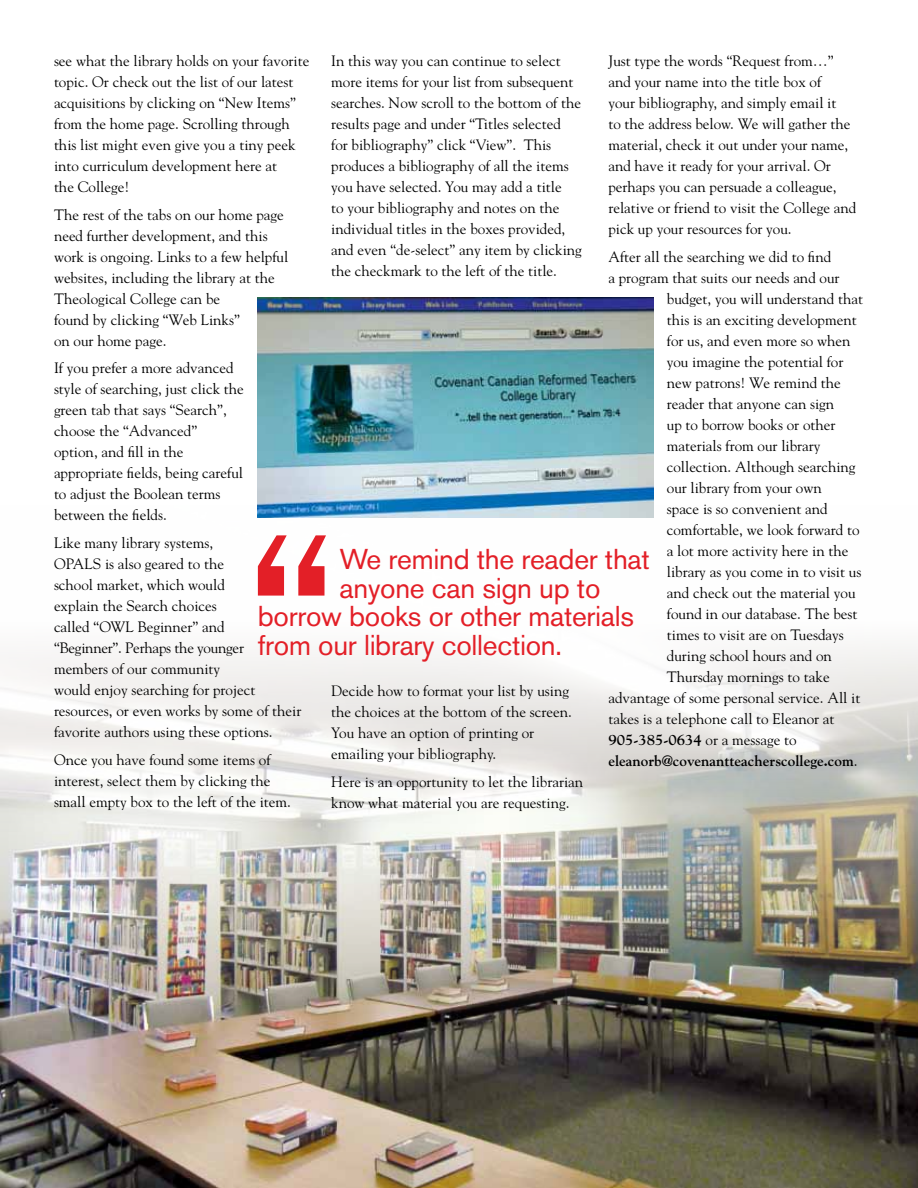
<style>
.page{position:relative;width:918px;height:1188px;background:#fff}
.page>*{position:absolute;margin:0;border:0;box-sizing:border-box;transform-origin:0 0}
.t1{font:28.5px "Akzidenz Grotesk BE";letter-spacing:-.01em;color:#e31f27}
.t2{font:15px/21px "Goudy";color:#000}
.t3{font:700 15px "Goudy";color:#000}
.s1{font-weight:400}
</style>
<div class="page">
<img style="left:0;top:506px;width:918px;height:682px">
<img style="left:258px;top:297px;width:395px;height:220px">
<svg style="left:258px;top:535px;width:68px;height:61px"></svg>
<p class="t2" style="left:54px;top:50px;width:257px">see what the library holds on your favorite topic. Or check out the list of our latest acquisitions by clicking on “New Items” from the home page. Scrolling through this list might even give you a tiny peek into curriculum development here at<br>the College!</p>
<p class="t2" style="left:54px;top:203px;width:236px">The rest of the tabs on our home page need further development, and this work is ongoing. Links to a few helpful websites, including the library at the<br>Theological College can be<br>found by clicking “Web Links”<br>on our home page.</p>
<p class="t2" style="left:54px;top:357px;width:191px">If you prefer a more advanced style of searching, just click the green tab that says “Search”, choose the “Advanced” option, and fill in the appropriate fields, being careful to adjust the Boolean terms between the fields.</p>
<p class="t2" style="left:54px;top:532px;width:249px">Like many library systems,<br>OPALS is also geared to the<br>school market, which would<br>explain the Search choices<br>called “OWL Beginner” and<br>“Beginner”. Perhaps the younger members of our community<br>would enjoy searching for project resources, or even works by some of their favorite authors using these options.</p>
<p class="t2" style="left:54px;top:749px;width:239px">Once you have found some items of interest, select them by clicking the small empty box to the left of the item.</p>
<p class="t2" style="left:331px;top:50px;width:252px">In this way you can continue to select more items for your list from subsequent searches. Now scroll to the bottom of the results page and under “Titles selected<br>for bibliography” click “View”. This produces a bibliography of all the items you have selected. You may add a title<br>to your bibliography and notes on the individual titles in the boxes provided, and even “de-select” any item by clicking the checkmark to the left of the title.</p>
<p class="t2" style="left:608px;top:50px;width:249px">Just type the words “Request from…” and your name into the title box of<br>your bibliography, and simply email it<br>to the address below. We will gather the material, check it out under your name, and have it ready for your arrival. Or perhaps you can persuade a colleague, relative or friend to visit the College and pick up your resources for you.</p>
<p class="t2" style="left:608px;top:245px;width:224px">After all the searching we did to find</p>
<p class="t2" style="left:608px;top:266px;width:233px">a program that suits our needs and our</p>
<p class="t2" style="left:667px;top:287px;width:198px">budget, you will understand that</p>
<p class="t2" style="left:667px;top:308px;width:191px">this is an exciting development</p>
<p class="t2" style="left:667px;top:329px;width:185px">for us, and even more so when</p>
<p class="t2" style="left:667px;top:350px;width:178px">you imagine the potential for</p>
<p class="t2" style="left:667px;top:371px;width:176px">new patrons! We remind the</p>
<p class="t2" style="left:667px;top:392px;width:169px">reader that anyone can sign</p>
<p class="t2" style="left:667px;top:413px;width:170px">up to borrow books or other</p>
<p class="t2" style="left:667px;top:434px;width:155px">materials from our library</p>
<p class="t2" style="left:667px;top:455px;width:190px">collection. Although searching</p>
<p class="t2" style="left:667px;top:476px;width:156px">our library from your own</p>
<p class="t2" style="left:667px;top:497px;width:162px">space is so convenient and</p>
<p class="t2" style="left:667px;top:518px;width:194px">comfortable, we look forward to</p>
<p class="t2" style="left:667px;top:539px;width:183px">a lot more activity here in the</p>
<p class="t2" style="left:667px;top:560px;width:196px">library as you come in to visit us</p>
<p class="t2" style="left:667px;top:581px;width:190px">and check out the material you</p>
<p class="t2" style="left:667px;top:602px;width:192px">found in our database. The best</p>
<p class="t2" style="left:667px;top:623px;width:179px">times to visit are on Tuesdays</p>
<p class="t2" style="left:667px;top:644px;width:166px">during school hours and on</p>
<p class="t2" style="left:667px;top:665px;width:164px">Thursday mornings to take</p>
<p class="t2" style="left:608px;top:686px;width:254px">advantage of some personal service. All it</p>
<p class="t2" style="left:608px;top:707px;width:228px">takes is a telephone call to Eleanor at</p>
<p class="t3" style="left:608px;top:730px;width:190px">905-385-0634 <span class="s1">or a message to</span></p>
<p class="t3" style="left:608px;top:751px;width:251px">eleanorb@covenantteacherscollege.com<span class="s1">.</span></p>
<h1 class="t1" style="left:340px;top:542px;width:312px">We remind the reader that</h1>
<h1 class="t1" style="left:340px;top:571px;width:262px">anyone can sign up to</h1>
<h1 class="t1" style="left:258px;top:600px;width:378px">borrow books or other materials</h1>
<h1 class="t1" style="left:258px;top:628px;width:306px">from our library collection.</h1>
<p class="t2" style="left:331px;top:680px;width:242px">Decide how to format your list by using the choices at the bottom of the screen.<br>You have an option of printing or emailing your bibliography.</p>
<p class="t2" style="left:331px;top:770px;width:254px">Here is an opportunity to let the librarian know what material you are requesting.</p>
</div>
